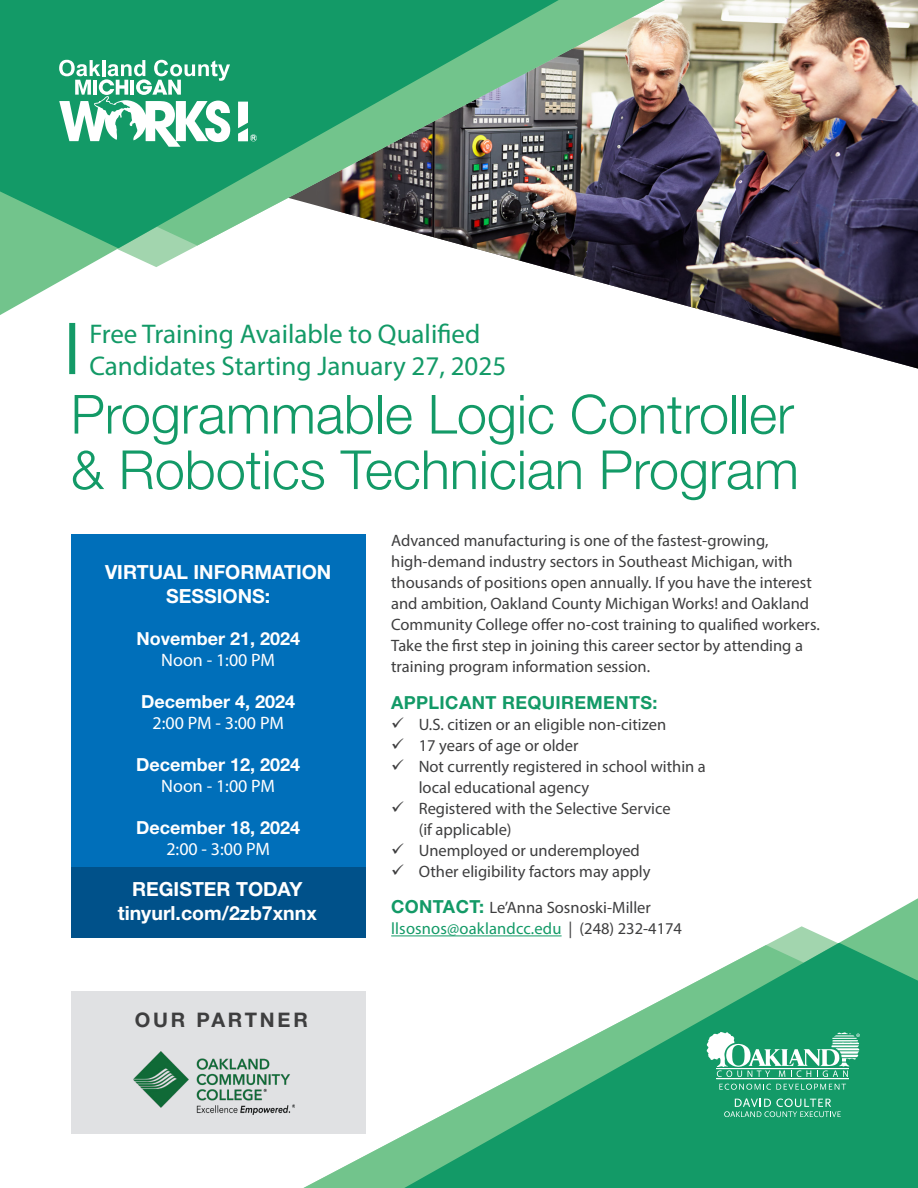
<style>
.page{position:relative;width:918px;height:1188px;background:#fff}
.page>*{position:absolute;margin:0;border:0;box-sizing:border-box;transform-origin:0 0}
.t1{font:300 54px "Helvetica Neue LT Std";color:#139a67}
.t2{font:27px "Myriad Pro";color:#139a67}
.t3{font:700 20.1px "Helvetica Neue LT Std";letter-spacing:.14em;color:#3e3e3f}
.body{font:700 19.5px/24px "Helvetica Neue LT Std";color:#fff;text-align:center}
.t4{font:700 18px "Helvetica Neue LT Std";color:#fff}
.t5{font:18px "Myriad Pro";color:#fff}
.t6{font:700 18px "Helvetica Neue LT Std";letter-spacing:.02em;color:#139a67}
.t7{font:16.5px/21px "Myriad Pro";color:#3e3e3f}
.t8{font:16.5px "Myriad Pro";letter-spacing:.01em;color:#139a67}
.s1{font-family:"Helvetica Neue LT Std";font-weight:700;font-size:18px;color:#139a67}
.s2{color:#3e3e3f}
</style>
<div class="page">
<img style="left:897px;top:0;width:21px;height:369px">
<img style="left:69px;top:0;width:828px;height:375px">
<svg style="left:0;top:0;width:559px;height:315px"></svg>
<svg style="left:303px;top:935px;width:101px;height:253px"></svg>
<svg style="left:404px;top:898px;width:514px;height:290px"></svg>
<svg style="left:238px;top:102px;width:19px;height:39px"></svg>
<svg style="left:59px;top:60px;width:171px;height:87px"></svg>
<div style="left:71px;top:991px;width:295px;height:143px;background:#e0e1e3"></div>
<img style="left:133px;top:1051px;width:162px;height:63px">
<div style="left:71px;top:534px;width:295px;height:334px;background:#006fba"></div>
<hr style="left:391px;top:936px;width:171px;height:1px;background:#139a67">
<div style="left:71px;top:868px;width:295px;height:70px;background:#00518a"></div>
<hr style="left:716px;top:1078px;width:133px;height:1px;background:#fff">
<svg style="left:719px;top:1084px;width:127px;height:6px"></svg>
<svg style="left:707px;top:1032px;width:153px;height:45px"></svg>
<svg style="left:724px;top:1098px;width:117px;height:19px;background:#40ad84"></svg>
<div style="left:69px;top:323px;width:6px;height:51px;background:#139a67"></div>
<p class="t2" style="left:89px;top:318px;width:393px">Free Training Available to Qualified</p>
<p class="t2" style="left:89px;top:349px;width:418px">Candidates Starting January 27, 2025</p>
<p class="t1" style="left:71px;top:381px;width:725px">Programmable Logic Controller</p>
<p class="t1" style="left:71px;top:437px;width:730px">&amp; Robotics Technician Program</p>
<p class="body" style="left:105px;top:559px;width:228px">VIRTUAL INFORMATION<br>SESSIONS:</p>
<p class="t4" style="left:136px;top:627px;width:165px">November 21, 2024</p>
<p class="t5" style="left:161px;top:648px;width:115px">Noon - 1:00 PM</p>
<p class="t4" style="left:141px;top:690px;width:156px">December 4, 2024</p>
<p class="t5" style="left:153px;top:711px;width:133px">2:00 PM - 3:00 PM</p>
<p class="t4" style="left:136px;top:753px;width:166px">December 12, 2024</p>
<p class="t5" style="left:161px;top:774px;width:115px">Noon - 1:00 PM</p>
<p class="t4" style="left:136px;top:816px;width:166px">December 18, 2024</p>
<p class="t5" style="left:166px;top:837px;width:105px">2:00 - 3:00 PM</p>
<p class="body" style="left:132px;top:877px;width:172px">REGISTER TODAY</p>
<p class="body" style="left:118px;top:901px;width:200px">tinyurl.com/2zb7xnnx</p>
<p class="t3" style="left:135px;top:1008px;width:175px">OUR PARTNER</p>
<p class="t7" style="left:391px;top:529px;width:430px">Advanced manufacturing is one of the fastest-growing, high-demand industry sectors in Southeast Michigan, with thousands of positions open annually. If you have the interest and ambition, Oakland County Michigan Works! and Oakland Community College offer no-cost training to qualified workers.<br>Take the first step in joining this career sector by attending a training program information session.</p>
<p class="t6" style="left:391px;top:691px;width:268px">APPLICANT REQUIREMENTS:</p>
<p class="t7" style="left:391px;top:713px;width:276px">✓ U.S. citizen or an eligible non-citizen</p>
<p class="t7" style="left:391px;top:734px;width:189px">✓ 17 years of age or older</p>
<p class="t7" style="left:391px;top:755px;width:316px">✓ Not currently registered in school within a</p>
<p class="t7" style="left:419px;top:776px;width:172px">local educational agency</p>
<p class="t7" style="left:391px;top:797px;width:281px">✓ Registered with the Selective Service</p>
<p class="t7" style="left:419px;top:818px;width:94px">(if applicable)</p>
<p class="t7" style="left:391px;top:839px;width:250px">✓ Unemployed or underemployed</p>
<p class="t7" style="left:391px;top:860px;width:261px">✓ Other eligibility factors may apply</p>
<p class="t7" style="left:391px;top:897px;width:261px"><span class="s1">CONTACT:</span> Le’Anna Sosnoski-Miller</p>
<p class="t8" style="left:391px;top:919px;width:292px">llsosnos@oaklandcc.edu <span class="s2">| (248) 232-4174</span></p>
</div>
